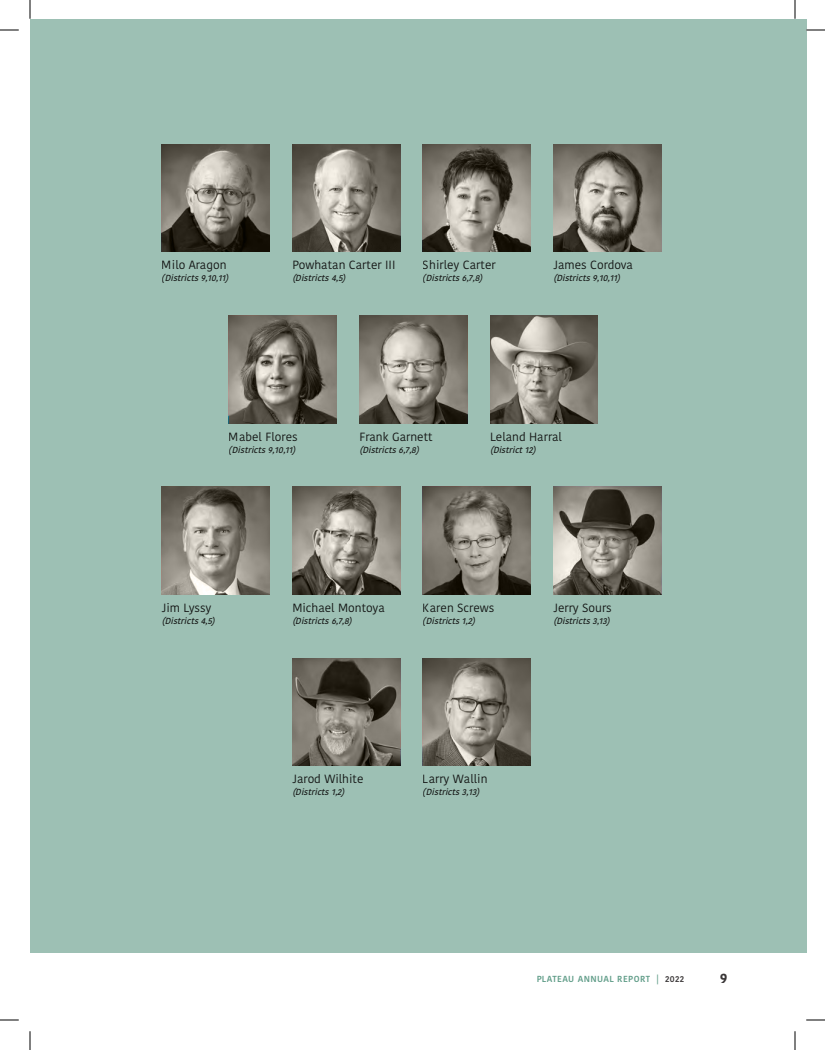
<style>
.page{position:relative;width:825px;height:1050px;background:#fff}
.page>*{position:absolute;margin:0;border:0;box-sizing:border-box;transform-origin:0 0}
.t1{font:700 13.75px "Kohinoor Bangla";color:#231f20}
.t2{font:11.88px "Kohinoor Bangla";color:#231f20}
.t3{font:italic 500 8.75px "Kohinoor Bangla";color:#231f20}
.t4{font:600 8.75px "Kohinoor Bangla";letter-spacing:.05em;color:#4d917a}
.s1{color:#231f20}
</style>
<div class="page">
<div style="left:30px;top:19px;width:776px;height:933px;background:#9dc0b4"></div>
<svg style="left:162px;top:144px;width:108px;height:108px;background:#6e695f"></svg>
<svg style="left:229px;top:316px;width:108px;height:107px;background:#736e64"></svg>
<svg style="left:162px;top:487px;width:108px;height:108px;background:#8b867c"></svg>
<svg style="left:292px;top:144px;width:108px;height:108px;background:#807b71"></svg>
<svg style="left:423px;top:144px;width:108px;height:108px;background:#7e796f"></svg>
<svg style="left:554px;top:144px;width:107px;height:108px;background:#7f7a70"></svg>
<svg style="left:359px;top:316px;width:107px;height:107px;background:#847f75"></svg>
<svg style="left:490px;top:316px;width:108px;height:107px;background:#837e74"></svg>
<svg style="left:292px;top:487px;width:108px;height:108px;background:#807b71"></svg>
<svg style="left:423px;top:487px;width:108px;height:108px;background:#787369"></svg>
<svg style="left:554px;top:487px;width:107px;height:108px;background:#7a756b"></svg>
<svg style="left:292px;top:658px;width:108px;height:108px;background:#6b665c"></svg>
<svg style="left:423px;top:658px;width:108px;height:108px;background:#7e796f"></svg>
<svg style="left:0;top:29px;width:19px;height:2px"></svg>
<svg style="left:806px;top:29px;width:19px;height:2px"></svg>
<svg style="left:0;top:1019px;width:19px;height:2px"></svg>
<svg style="left:806px;top:1019px;width:19px;height:2px"></svg>
<svg style="left:29px;top:0;width:2px;height:19px"></svg>
<svg style="left:29px;top:1031px;width:2px;height:19px"></svg>
<svg style="left:794px;top:0;width:2px;height:19px"></svg>
<svg style="left:794px;top:1031px;width:2px;height:19px"></svg>
<h2 class="t2" style="left:162px;top:256px;width:66px">Milo Aragon</h2>
<p class="t3" style="left:162px;top:271px;width:68px">(Districts9,10,11)</p>
<h2 class="t2" style="left:292px;top:256px;width:105px">Powhatan Carter III</h2>
<p class="t3" style="left:292px;top:271px;width:55px">(Districts4,5)</p>
<h2 class="t2" style="left:423px;top:256px;width:74px">Shirley Carter</h2>
<p class="t3" style="left:423px;top:271px;width:61px">(Districts6,7,8)</p>
<h2 class="t2" style="left:554px;top:256px;width:81px">James Cordova</h2>
<p class="t3" style="left:554px;top:271px;width:68px">(Districts9,10,11)</p>
<h2 class="t2" style="left:229px;top:428px;width:70px">Mabel Flores</h2>
<p class="t3" style="left:229px;top:443px;width:68px">(Districts9,10,11)</p>
<h2 class="t2" style="left:360px;top:428px;width:75px">Frank Garnett</h2>
<p class="t3" style="left:360px;top:443px;width:61px">(Districts6,7,8)</p>
<h2 class="t2" style="left:490px;top:428px;width:73px">Leland Harral</h2>
<p class="t3" style="left:490px;top:443px;width:47px">(District12)</p>
<h2 class="t2" style="left:162px;top:599px;width:51px">Jim Lyssy</h2>
<p class="t3" style="left:162px;top:614px;width:55px">(Districts4,5)</p>
<h2 class="t2" style="left:292px;top:599px;width:94px">Michael Montoya</h2>
<p class="t3" style="left:292px;top:614px;width:61px">(Districts6,7,8)</p>
<h2 class="t2" style="left:423px;top:599px;width:73px">Karen Screws</h2>
<p class="t3" style="left:423px;top:614px;width:53px">(Districts1,2)</p>
<h2 class="t2" style="left:292px;top:770px;width:73px">Jarod Wilhite</h2>
<p class="t3" style="left:292px;top:785px;width:53px">(Districts1,2)</p>
<h2 class="t2" style="left:423px;top:770px;width:66px">Larry Wallin</h2>
<p class="t3" style="left:423px;top:785px;width:58px">(Districts3,13)</p>
<h2 class="t2" style="left:554px;top:599px;width:60px">Jerry Sours</h2>
<p class="t3" style="left:554px;top:614px;width:58px">(Districts3,13)</p>
<p class="t4" style="left:536px;top:971px;width:149px">PLATEAU ANNUAL REPORT | <span class="s1">2022</span></p>
<h1 class="t1" style="left:720px;top:966px;width:9px">9</h1>
</div>
